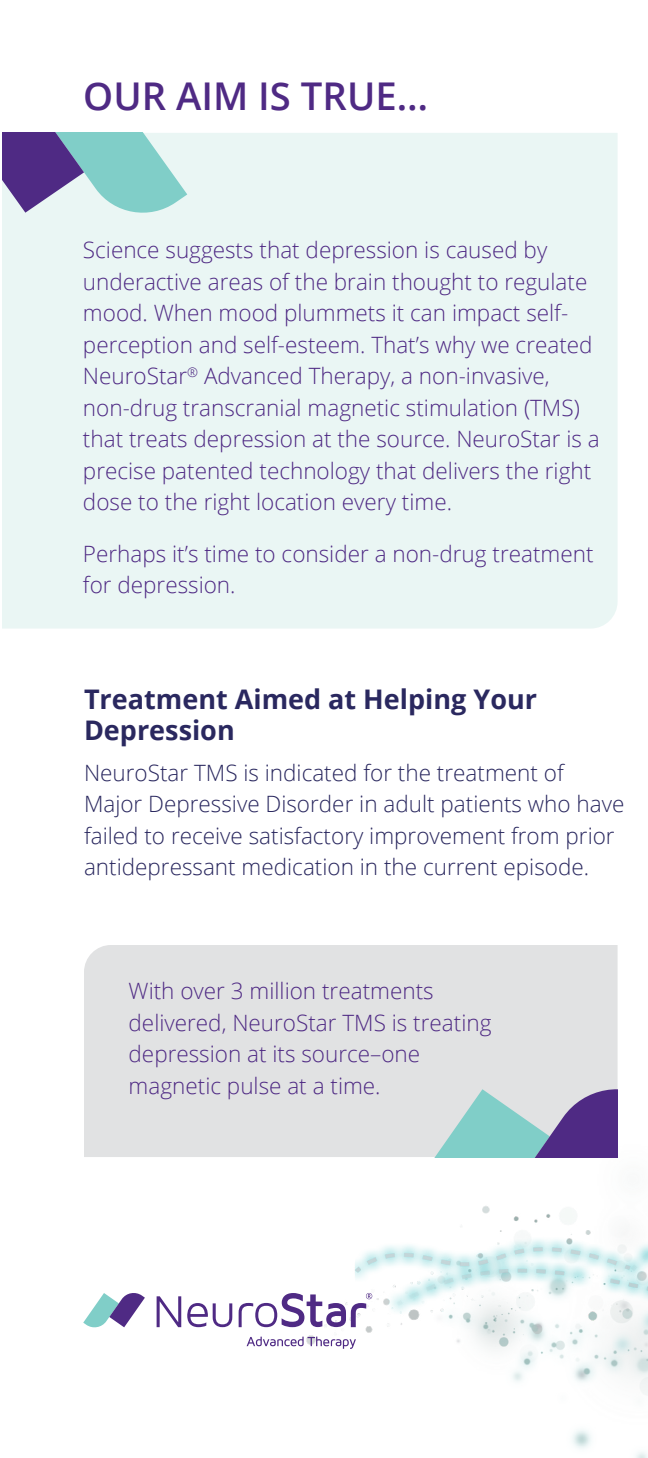
<style>
.page{position:relative;width:648px;height:1458px;background:#fff}
.page>*{position:absolute;margin:0;border:0;box-sizing:border-box;transform-origin:0 0}
.t1{font:600 38.25px "Open Sans";color:#4f2a84}
.t2{font:700 27px/31.5px "Open Sans";color:#2a285f}
.t3{font:300 22.5px/31.5px "Open Sans";color:#4f2a84}
.t4{font:300 22.5px/31.5px "Open Sans";color:#2a285f}
</style>
<div class="page">
<img style="left:232px;top:1157px;width:416px;height:301px">
<svg style="left:157px;top:1296px;width:24px;height:31px"></svg>
<svg style="left:187px;top:1303px;width:45px;height:24px"></svg>
<svg style="left:247px;top:1337px;width:109px;height:12px"></svg>
<svg style="left:239px;top:1293px;width:133px;height:34px"></svg>
<svg style="left:83px;top:1293px;width:62px;height:35px"></svg>
<div style="left:84px;top:945px;width:534px;height:212px;background:#e1e2e3"></div>
<svg style="left:388px;top:1089px;width:230px;height:68px;background:#a1afc4"></svg>
<div style="left:2px;top:133px;width:616px;height:496px;background:#eaf6f4"></div>
<svg style="left:2px;top:133px;width:185px;height:87px;background:#95aec3"></svg>
<h1 class="t1" style="left:83px;top:70px;width:346px">OUR AIM IS TRUE…</h1>
<p class="t3" style="left:83px;top:234px;width:518px">Science suggests that depression is caused by underactive areas of the brain thought to regulate mood. When mood plummets it can impact self&shy;perception and self-esteem. That’s why we created NeuroStar<sup>®</sup> Advanced Therapy, a non-invasive, non-drug transcranial magnetic stimulation (TMS) that treats depression at the source. NeuroStar is a precise patented technology that delivers the right dose to the right location every time.</p>
<p class="t3" style="left:83px;top:537px;width:512px">Perhaps it’s time to consider a non-drug treatment for depression.</p>
<p class="t2" style="left:84px;top:682px;width:455px">Treatment Aimed at Helping Your<br>Depression</p>
<p class="t4" style="left:84px;top:756px;width:542px">NeuroStar TMS is indicated for the treatment of Major Depressive Disorder in adult patients who have failed to receive satisfactory improvement from prior antidepressant medication in the current episode.</p>
<p class="t3" style="left:129px;top:975px;width:364px">With over 3 million treatments delivered, NeuroStar TMS is treating depression at its source–one magnetic pulse at a time.</p>
</div>
